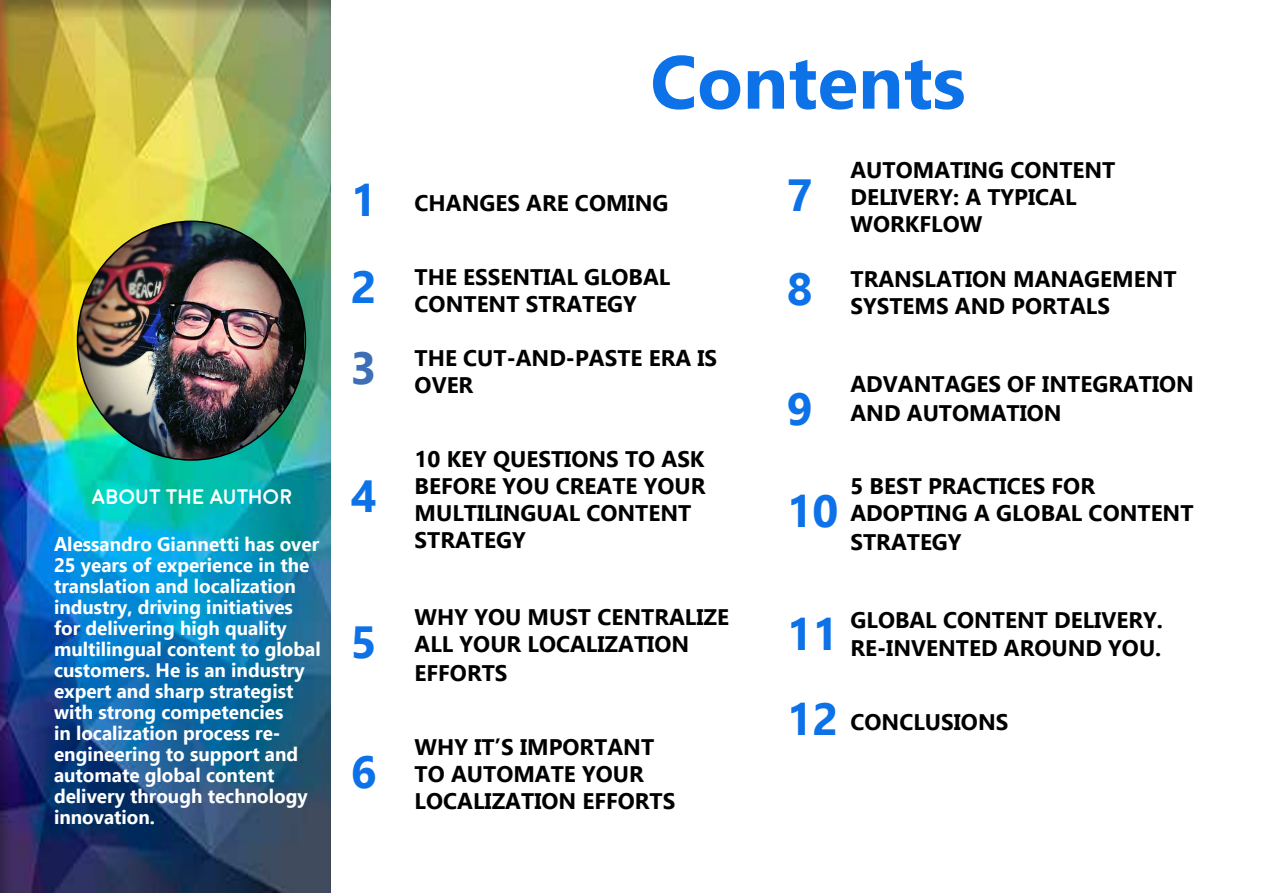
<style>
.page{position:relative;width:1263px;height:893px;background:#fff}
.page>*{position:absolute;margin:0;border:0;box-sizing:border-box;transform-origin:0 0}
.t1{font:700 75px "Ebrima";color:#0d72e8}
.t2{font:700 45px "Ebrima";color:#0d72e8}
.t3{font:700 45px "Ebrima";color:#3d6fb7}
.t4{font:700 22.5px/27px "Ebrima";color:#000}
.t5{font:700 21px "Moon";color:#fff}
.t6{font:700 19.5px/21px "Ebrima";color:#fff}
.s1{font-size:45px;color:#0d72e8}
</style>
<div class="page">
<div style="left:0;top:0;width:343px;height:893px;background:#000;opacity:.51"></div>
<img style="left:77px;top:221px;width:227px;height:239px">
<p class="t5" style="left:92px;top:485px;width:202px">ABOUT THE AUTHOR</p>
<p class="t6" style="left:54px;top:535px;width:268px">Alessandro Giannetti has over<br>25 years of experience in the translation and localization industry, driving initiatives for delivering high quality multilingual content to global customers. He is an industry expert and sharp strategist with strong competencies<br>in localization process re&shy;engineering to support and automate global content delivery through technology innovation.</p>
<h1 class="t1" style="left:650px;top:52px;width:317px">Contents</h1>
<p class="t4" style="left:351px;top:192px;width:319px"><span class="s1">1</span> CHANGES ARE COMING</p>
<p class="t4" style="left:415px;top:266px;width:257px;text-indent:-64px"><span class="s1">2</span> THE ESSENTIAL GLOBAL<br>CONTENT STRATEGY</p>
<h2 class="t3" style="left:351px;top:350px;width:27px">3</h2>
<p class="t4" style="left:415px;top:347px;width:304px">THE CUT-AND-PASTE ERA IS<br>OVER</p>
<h2 class="t2" style="left:351px;top:478px;width:27px">4</h2>
<h2 class="t2" style="left:351px;top:625px;width:27px">5</h2>
<h2 class="t2" style="left:351px;top:754px;width:27px">6</h2>
<p class="t4" style="left:415px;top:448px;width:292px">10 KEY QUESTIONS TO ASK<br>BEFORE YOU CREATE YOUR<br>MULTILINGUAL CONTENT<br>STRATEGY</p>
<p class="t4" style="left:415px;top:606px;width:316px;line-height:27.9px">WHY YOU MUST CENTRALIZE<br>ALL YOUR LOCALIZATION<br>EFFORTS</p>
<p class="t4" style="left:415px;top:736px;width:262px">WHY IT’S IMPORTANT<br>TO AUTOMATE YOUR<br>LOCALIZATION EFFORTS</p>
<p class="t4" style="left:850px;top:158px;width:266px">AUTOMATING CONTENT<br>DELIVERY: A TYPICAL<br>WORKFLOW</p>
<p class="t4" style="left:787px;top:268px;width:391px;text-align:center"><span class="s1">8</span> TRANSLATION MANAGEMENT<br>SYSTEMS AND PORTALS</p>
<h2 class="t2" style="left:787px;top:177px;width:27px">7</h2>
<h2 class="t2" style="left:787px;top:391px;width:27px">9</h2>
<p class="t4" style="left:850px;top:371px;width:345px;line-height:28.8px">ADVANTAGES OF INTEGRATION<br>AND AUTOMATION</p>
<h2 class="t2" style="left:787px;top:494px;width:53px">10</h2>
<p class="t4" style="left:850px;top:475px;width:345px;line-height:27.9px">5 BEST PRACTICES FOR<br>ADOPTING A GLOBAL CONTENT<br>STRATEGY</p>
<h2 class="t2" style="left:787px;top:616px;width:53px">11</h2>
<p class="t4" style="left:850px;top:607px;width:314px;line-height:28.8px">GLOBAL CONTENT DELIVERY.<br>RE-INVENTED AROUND YOU.</p>
<p class="t4" style="left:787px;top:711px;width:223px"><span class="s1">12</span> CONCLUSIONS</p>
</div>
